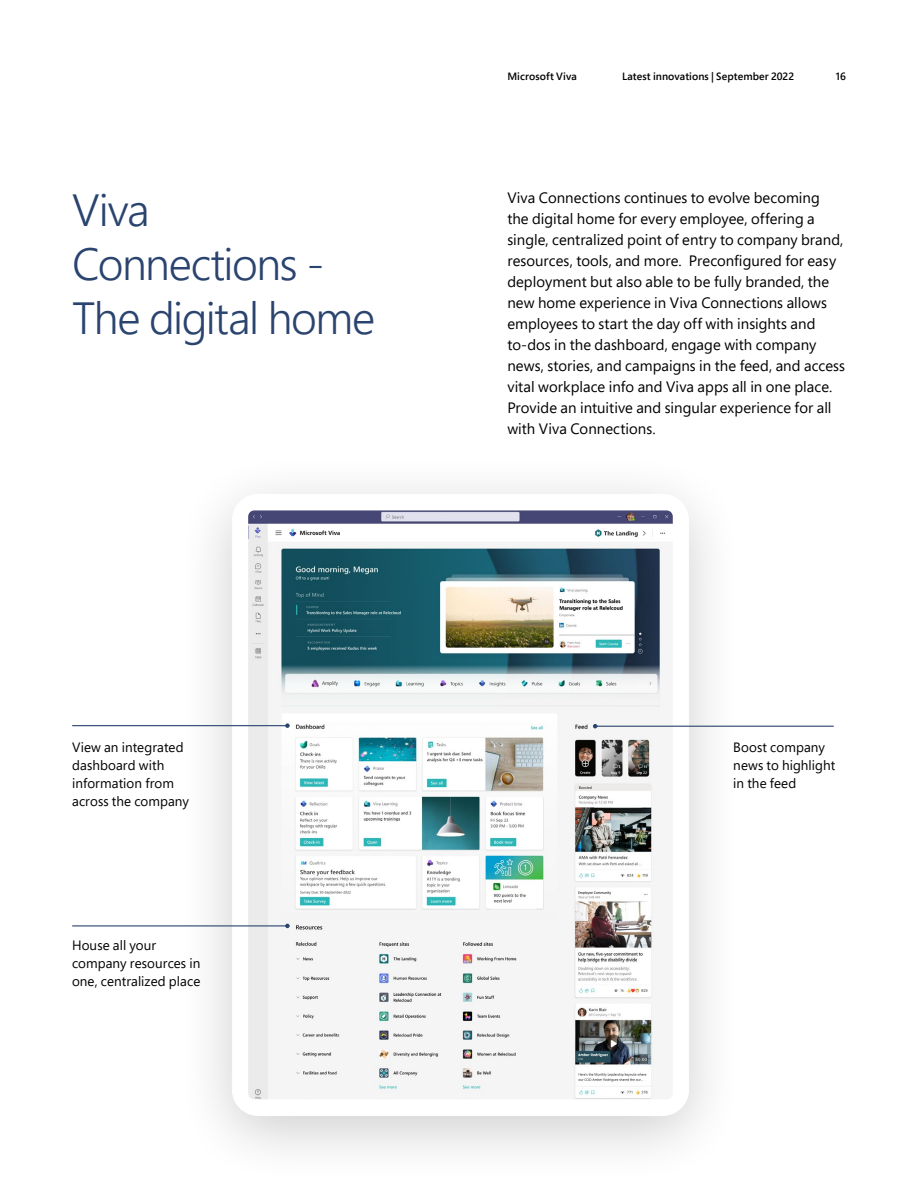
<style>
.page{position:relative;width:918px;height:1188px;background:#fff}
.page>*{position:absolute;margin:0;border:0;box-sizing:border-box;transform-origin:0 0}
.H2{font:300 45px/54px "Segoe Pro";letter-spacing:-.03em;color:#2a446f}
.SH3{font:15px/21px "Segoe Pro";color:#000}
.Body_copy{font:13.5px/18px "Segoe Pro";letter-spacing:.005em;color:#000}
.Page_Header{font:600 10.5px "Segoe Pro";letter-spacing:.01em;color:#000}
.Page{font:600 10.5px "Segoe Pro";color:#000}
</style>
<div class="page">
<div style="left:173px;top:450px;width:574px;height:738px;background:#000;opacity:.4"></div>
<div style="left:232px;top:494px;width:457px;height:622px;background:#fff;border-radius:26px"></div>
<img style="left:248px;top:510px;width:425px;height:589px">
<hr style="left:72px;top:925px;width:215px;height:1px;background:#2a446f">
<svg style="left:285px;top:924px;width:5px;height:4px"></svg>
<hr style="left:72px;top:725px;width:215px;height:1px;background:#2a446f">
<svg style="left:285px;top:723px;width:5px;height:5px"></svg>
<hr style="left:595px;top:726px;width:239px;height:1px;background:#2a446f">
<svg style="left:593px;top:724px;width:4px;height:4px"></svg>
<p class="Page_Header" style="left:507px;top:69px;width:71px">Microsoft Viva</p>
<p class="Page_Header" style="left:622px;top:69px;width:174px">Latest innovations | September 2022</p>
<p class="Page" style="left:836px;top:69px;width:12px">16</p>
<p class="H2" style="left:72px;top:182px;width:305px">Viva<br>Connections -<br>The digital home</p>
<p class="SH3" style="left:507px;top:187px;width:339px">Viva Connections continues to evolve becoming<br>the digital home for every employee, offering a single, centralized point of entry to company brand, resources, tools, and more. Preconfigured for easy deployment but also able to be fully branded, the new home experience in Viva Connections allows employees to start the day off with insights and to-dos in the dashboard, engage with company news, stories, and campaigns in the feed, and access vital workplace info and Viva apps all in one place.<br>Provide an intuitive and singular experience for all with Viva Connections.</p>
<p class="Body_copy" style="left:72px;top:738px;width:118px">View an integrated dashboard with information from across the company</p>
<p class="Body_copy" style="left:733px;top:738px;width:104px">Boost company news to highlight in the feed</p>
<p class="Body_copy" style="left:72px;top:936px;width:130px">House all your company resources in one, centralized place</p>
</div>
